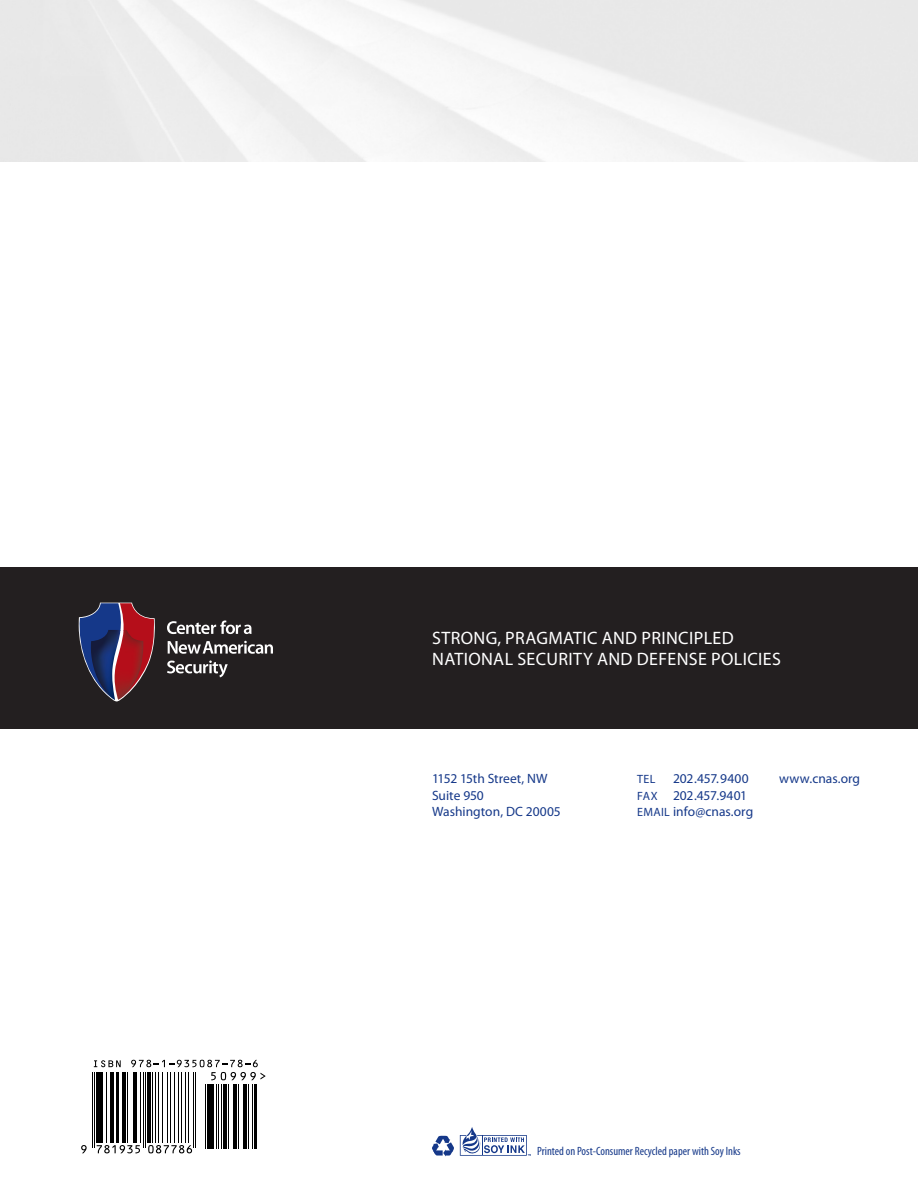
<style>
.page{position:relative;width:918px;height:1188px;background:#fff}
.page>*{position:absolute;margin:0;border:0;box-sizing:border-box;transform-origin:0 0}
.t1{font:18px/21px "Myriad Pro";letter-spacing:.02em;color:#fff}
.t2{font:13.5px/16.5px "Myriad Pro";color:#153889}
.t3{font:condensed 12px "Myriad Pro";color:#153889}
.t4{font:12px "Myriad Pro";color:#153889}
.s1{font-size:12px}
</style>
<div class="page">
<div style="left:0;top:567px;width:918px;height:162px;background:#231f20"></div>
<svg style="left:167px;top:621px;width:85px;height:13px"></svg>
<svg style="left:168px;top:641px;width:105px;height:13px"></svg>
<svg style="left:167px;top:660px;width:61px;height:17px"></svg>
<svg style="left:79px;top:603px;width:76px;height:98px"></svg>
<img style="left:91px;top:630px;width:24px;height:70px">
<img style="left:115px;top:630px;width:28px;height:70px">
<svg style="left:432px;top:1136px;width:22px;height:20px"></svg>
<svg style="left:460px;top:1127px;width:71px;height:29px"></svg>
<hr style="left:92px;top:1072px;width:1px;height:76px;background:#000">
<hr style="left:94px;top:1072px;width:1px;height:76px;background:#000">
<hr style="left:96px;top:1072px;width:4px;height:71px;background:#000">
<hr style="left:101px;top:1072px;width:2px;height:71px;background:#000">
<hr style="left:106px;top:1072px;width:1px;height:71px;background:#000">
<hr style="left:110px;top:1072px;width:1px;height:71px;background:#000">
<hr style="left:112px;top:1072px;width:2px;height:71px;background:#000">
<hr style="left:116px;top:1072px;width:2px;height:71px;background:#000">
<hr style="left:122px;top:1072px;width:1px;height:71px;background:#000">
<hr style="left:124px;top:1072px;width:2px;height:71px;background:#000">
<hr style="left:127px;top:1072px;width:1px;height:71px;background:#000">
<hr style="left:133px;top:1072px;width:1px;height:71px;background:#000">
<hr style="left:135px;top:1072px;width:2px;height:71px;background:#000">
<hr style="left:140px;top:1072px;width:1px;height:71px;background:#000">
<hr style="left:143px;top:1072px;width:1px;height:76px;background:#000">
<hr style="left:145px;top:1072px;width:1px;height:76px;background:#000">
<hr style="left:147px;top:1072px;width:3px;height:71px;background:#000">
<hr style="left:152px;top:1072px;width:1px;height:71px;background:#000">
<hr style="left:155px;top:1072px;width:1px;height:71px;background:#000">
<hr style="left:158px;top:1072px;width:1px;height:71px;background:#000">
<hr style="left:162px;top:1072px;width:1px;height:71px;background:#000">
<hr style="left:167px;top:1072px;width:1px;height:71px;background:#000">
<hr style="left:170px;top:1072px;width:1px;height:71px;background:#000">
<hr style="left:174px;top:1072px;width:1px;height:71px;background:#000">
<hr style="left:178px;top:1072px;width:1px;height:71px;background:#000">
<hr style="left:181px;top:1072px;width:1px;height:71px;background:#000">
<hr style="left:185px;top:1072px;width:1px;height:71px;background:#000">
<hr style="left:188px;top:1072px;width:1px;height:71px;background:#000">
<hr style="left:193px;top:1072px;width:1px;height:76px;background:#000">
<hr style="left:195px;top:1072px;width:1px;height:76px;background:#000">
<svg style="left:81px;top:1145px;width:6px;height:8px"></svg>
<svg style="left:97px;top:1145px;width:43px;height:8px"></svg>
<svg style="left:148px;top:1145px;width:44px;height:8px"></svg>
<hr style="left:205px;top:1084px;width:1px;height:64px;background:#000">
<hr style="left:207px;top:1084px;width:2px;height:64px;background:#000">
<hr style="left:211px;top:1084px;width:3px;height:64px;background:#000">
<hr style="left:216px;top:1084px;width:1px;height:64px;background:#000">
<hr style="left:218px;top:1084px;width:1px;height:64px;background:#000">
<hr style="left:221px;top:1084px;width:1px;height:64px;background:#000">
<hr style="left:224px;top:1084px;width:3px;height:64px;background:#000">
<hr style="left:228px;top:1084px;width:1px;height:64px;background:#000">
<hr style="left:233px;top:1084px;width:1px;height:64px;background:#000">
<hr style="left:235px;top:1084px;width:2px;height:64px;background:#000">
<hr style="left:238px;top:1084px;width:1px;height:64px;background:#000">
<hr style="left:243px;top:1084px;width:1px;height:64px;background:#000">
<hr style="left:245px;top:1084px;width:2px;height:64px;background:#000">
<hr style="left:248px;top:1084px;width:1px;height:64px;background:#000">
<hr style="left:252px;top:1084px;width:1px;height:64px;background:#000">
<hr style="left:255px;top:1084px;width:2px;height:64px;background:#000">
<svg style="left:94px;top:1060px;width:27px;height:7px"></svg>
<svg style="left:131px;top:1060px;width:135px;height:20px"></svg>
<h1 class="t1" style="left:432px;top:627px;width:350px">STRONG, PRAGMATIC AND PRINCIPLED<br>NATIONAL SECURITY AND DEFENSE POLICIES</h1>
<p class="t2" style="left:432px;top:770px;width:130px">1152 15th Street, NW<br>Suite 950<br>Washington, DC 20005</p>
<p class="t2" style="left:637px;top:770px;width:118px;text-indent:36px">202.457.9400<br><span class="s1">FAX</span> 202.457.9401<br><span class="s1">EMAIL</span> info@cnas.org</p>
<p class="t2" style="left:779px;top:770px;width:82px">www.cnas.org</p>
<p class="t4" style="left:637px;top:772px;width:20px">TEL</p>
<p class="t3" style="left:537px;top:1144px;width:205px">Printed on Post-Consumer Recycled paper with Soy Inks</p>
</div>
